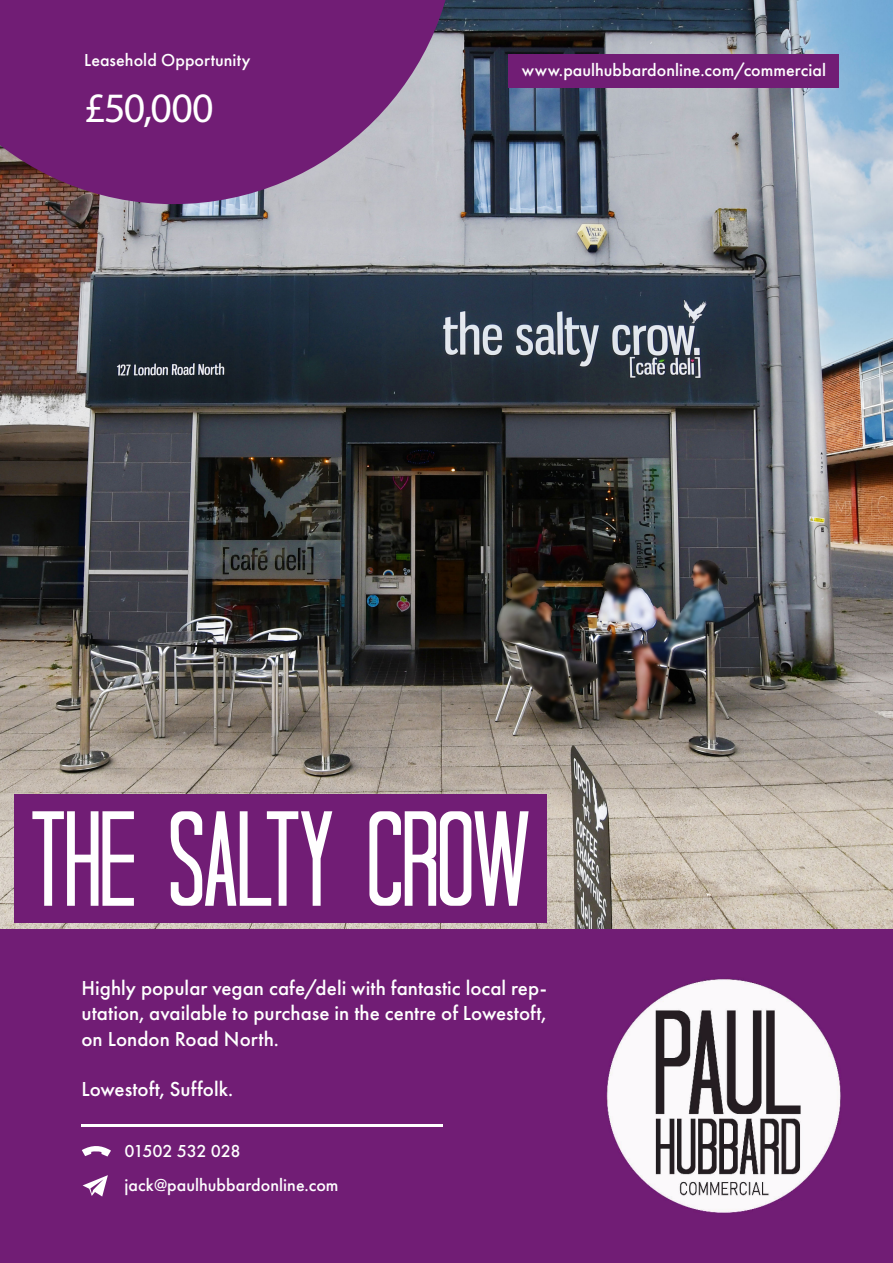
<style>
.page{position:relative;width:893px;height:1263px;background:#fff}
.page>*{position:absolute;margin:0;border:0;box-sizing:border-box;transform-origin:0 0}
.t1{font:condensed 135px "Tall Dark And Handsome";letter-spacing:-.005em;color:#fff}
.t2{font:42px "Myriad Pro";color:#fff}
.t3{font:500 21px/25.2px "Futura PT";color:#fff;text-align:justify}
.t4{font:500 18px "Futura PT";color:#fff}
.t5{font:500 18px "Futura PT";letter-spacing:-.025em;color:#fff}
</style>
<div class="page">
<img style="left:0;top:0;width:893px;height:929px">
<svg style="left:0;top:0;width:457px;height:204px;background:#7e3b81"></svg>
<div style="left:0;top:929px;width:893px;height:334px;background:#711d75"></div>
<div style="left:15px;top:794px;width:532px;height:129px;background:#711d75"></div>
<img style="left:606px;top:979px;width:235px;height:234px">
<div style="left:595px;top:967px;width:258px;height:258px;border:9px solid #711d75;border-radius:50%"></div>
<div style="left:509px;top:54px;width:330px;height:33px;background:#711d75"></div>
<svg style="left:83px;top:1175px;width:25px;height:21px"></svg>
<svg style="left:82px;top:1146px;width:29px;height:10px"></svg>
<hr style="left:81px;top:1124px;width:361px;height:3px;background:#fff">
<p class="t4" style="left:84px;top:49px;width:168px">Leasehold Opportunity</p>
<p class="t2" style="left:84px;top:82px;width:131px">£50,000</p>
<p class="t4" style="left:522px;top:59px;width:306px">www.paulhubbardonline.com/commercial</p>
<p class="t1" style="left:32px;top:780px;width:500px">THE SALTY CROW</p>
<p class="t3" style="left:81px;top:975px;width:467px">Highly popular vegan cafe/deli with fantastic local rep&shy;utation, available to purchase in the centre of Lowestoft, on London Road North.</p>
<p class="t3" style="left:81px;top:1076px;width:153px">Lowestoft, Suffolk.</p>
<p class="t5" style="left:125px;top:1140px;width:118px">01502 532 028</p>
<p class="t4" style="left:125px;top:1174px;width:216px">jack@paulhubbardonline.com</p>
</div>
